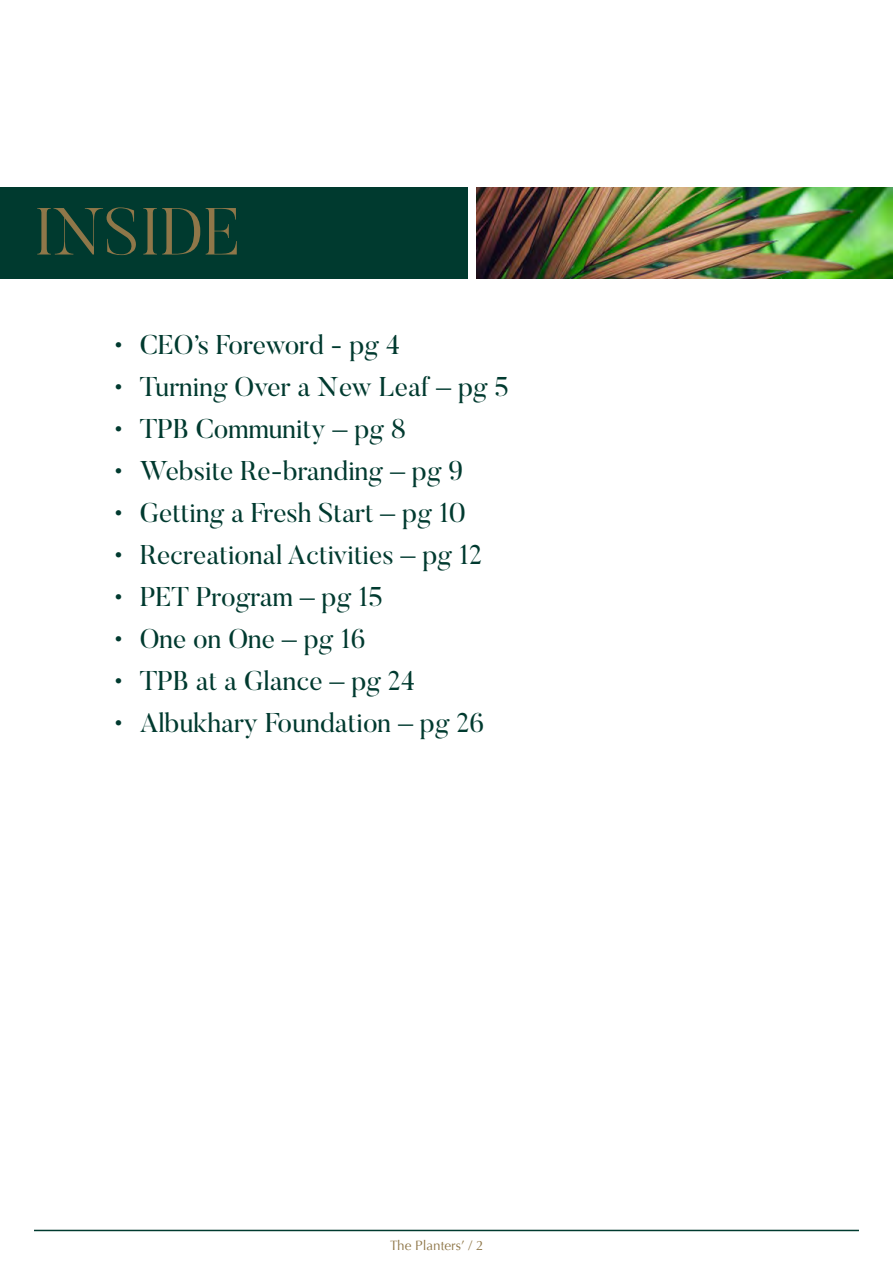
<style>
.page{position:relative;width:893px;height:1263px;background:#fff}
.page>*{position:absolute;margin:0;border:0;box-sizing:border-box;transform-origin:0 0}
.t1{font:300 66px "Butler";color:#8f7749}
.t2{font:27px "Butler";color:#003a2f}
.t3{font:13.5px "Optima";color:#8f7749}
</style>
<div class="page">
<hr style="left:34px;top:1230px;width:825px;height:1px;background:#003a2f">
<div style="left:0;top:187px;width:468px;height:92px;background:#003a2f"></div>
<img style="left:476px;top:187px;width:417px;height:92px">
<h1 class="t1" style="left:34px;top:190px;width:209px">INSIDE</h1>
<p class="t2" style="left:113px;top:328px;width:289px">• CEO’s Foreword - pg 4</p>
<p class="t2" style="left:113px;top:370px;width:398px">• Turning Over a New Leaf – pg 5</p>
<p class="t2" style="left:113px;top:412px;width:294px">• TPB Community – pg 8</p>
<p class="t2" style="left:113px;top:454px;width:352px">• Website Re-branding – pg 9</p>
<p class="t2" style="left:113px;top:496px;width:354px">• Getting a Fresh Start – pg 10</p>
<p class="t2" style="left:113px;top:538px;width:371px">• Recreational Activities – pg 12</p>
<p class="t2" style="left:113px;top:580px;width:272px">• PET Program – pg 15</p>
<p class="t2" style="left:113px;top:622px;width:254px">• One on One – pg 16</p>
<p class="t2" style="left:113px;top:664px;width:304px">• TPB at a Glance – pg 24</p>
<p class="t2" style="left:113px;top:706px;width:373px">• Albukhary Foundation – pg 26</p>
<p class="t3" style="left:390px;top:1238px;width:95px">The Planters’ / 2</p>
</div>
